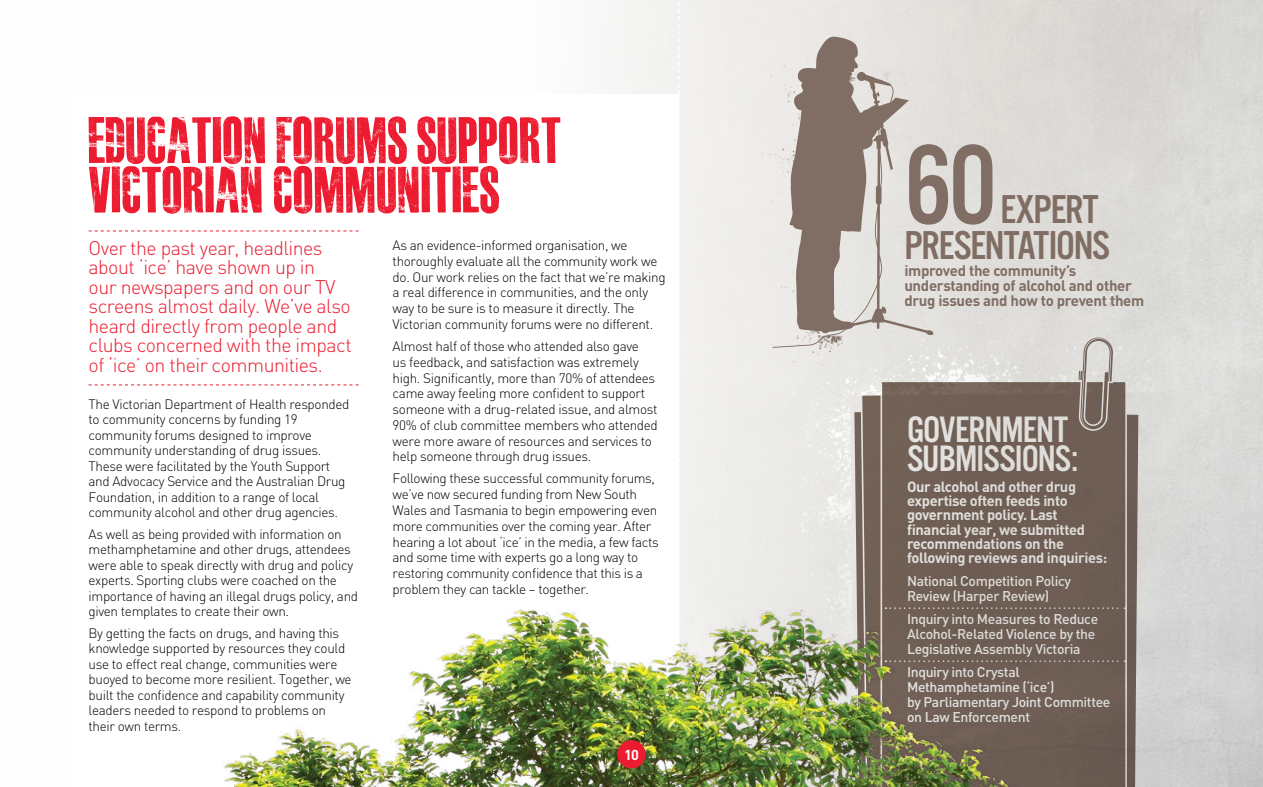
<style>
.page{position:relative;width:1263px;height:787px;background:#fff}
.page>*{position:absolute;margin:0;border:0;box-sizing:border-box;transform-origin:0 0}
.t1{font:117px "Alternate Got No 3 D";color:#806d63}
.t2{font:64.5px/49.5px "MASTERPLANCOMPLETE";letter-spacing:-.02em;color:#ed1b2f}
.t3{font:41.85px/36px "Alternate Got No 3 D";letter-spacing:-.03em;color:#806d63;text-align:right}
.t4{font:38.25px/29.4px "Alternate Got No 3 D";letter-spacing:-.025em;color:#fff}
.t5{font:300 19.5px/19.5px "DIN";letter-spacing:-.025em;color:#ed1b2f}
.t6{font:700 15px/15px "DIN";letter-spacing:-.02em;color:#806d63}
.t7{font:700 14.7px/14.2px "DIN";letter-spacing:-.025em;color:#fff}
.t8{font:700 14.25px "DIN";color:#fff}
.t9{font:500 13.95px/14.7px "DIN";letter-spacing:-.025em;color:#fff}
.t10{font:300 13.5px/15.8px "DIN";letter-spacing:-.025em;color:#000}
</style>
<div class="page">
<img style="left:747px;top:250px;width:516px;height:537px">
<svg style="left:678px;top:0;width:2px;height:477px"></svg>
<svg style="left:89px;top:230px;width:270px;height:1px"></svg>
<svg style="left:89px;top:384px;width:270px;height:1px"></svg>
<div style="left:789px;top:36px;width:120px;height:36px;background:#e7e5e1"></div>
<svg style="left:858px;top:72px;width:76px;height:276px;fill:#e4e2df"></svg>
<img style="left:740px;top:43px;width:121px;height:265px">
<img style="left:756px;top:156px;width:102px;height:224px">
<svg style="left:880px;top:380px;width:247px;height:97px;fill:#705f55"></svg>
<svg style="left:1075px;top:334px;width:41px;height:134px"></svg>
<img style="left:223px;top:477px;width:1000px;height:310px">
<div style="left:617px;top:740px;width:29px;height:28px;background:#ed1b2f;border-radius:50%"></div>
<h2 class="t2" style="left:89px;top:114px;width:476px">EDUCATION FORUMS SUPPORT<br>VICTORIAN COMMUNITIES</h2>
<h3 class="t5" style="left:89px;top:238px;width:265px">Over the past year, headlines about ‘ice’ have shown up in<br>our newspapers and on our TV screens almost daily. We’ve also heard directly from people and clubs concerned with the impact of ‘ice’ on their communities.</h3>
<p class="t10" style="left:89px;top:396px;width:262px">The Victorian Department of Health responded to community concerns by funding 19 community forums designed to improve community understanding of drug issues.<br>These were facilitated by the Youth Support and Advocacy Service and the Australian Drug Foundation, in addition to a range of local community alcohol and other drug agencies.</p>
<p class="t10" style="left:89px;top:526px;width:271px">As well as being provided with information on methamphetamine and other drugs, attendees were able to speak directly with drug and policy experts. Sporting clubs were coached on the importance of having an illegal drugs policy, and given templates to create their own.</p>
<p class="t10" style="left:89px;top:625px;width:265px">By getting the facts on drugs, and having this knowledge supported by resources they could use to effect real change, communities were buoyed to become more resilient. Together, we built the confidence and capability community leaders needed to respond to problems on their own terms.</p>
<p class="t10" style="left:393px;top:237px;width:275px">As an evidence-informed organisation, we thoroughly evaluate all the community work we do. Our work relies on the fact that we’re making a real difference in communities, and the only way to be sure is to measure it directly. The Victorian community forums were no different.</p>
<p class="t10" style="left:393px;top:338px;width:267px">Almost half of those who attended also gave<br>us feedback, and satisfaction was extremely high. Significantly, more than 70% of attendees came away feeling more confident to support someone with a drug-related issue, and almost 90% of club committee members who attended were more aware of resources and services to help someone through drug issues.</p>
<p class="t10" style="left:393px;top:470px;width:268px">Following these successful community forums, we’ve now secured funding from New South Wales and Tasmania to begin empowering even more communities over the coming year. After hearing a lot about ‘ice’ in the media, a few facts and some time with experts go a long way to restoring community confidence that this is a problem they can tackle – together.</p>
<p class="t8" style="left:624px;top:745px;width:16px">10</p>
<h1 class="t1" style="left:904px;top:123px;width:94px">60</h1>
<h3 class="t3" style="left:904px;top:193px;width:207px">EXPERT<br>PRESENTATIONS</h3>
<p class="t6" style="left:904px;top:263px;width:241px">improved the community’s understanding of alcohol and other drug issues and how to prevent them</p>
<h3 class="t4" style="left:907px;top:415px;width:172px">GOVERNMENT<br>SUBMISSIONS:</h3>
<p class="t7" style="left:907px;top:479px;width:202px">Our alcohol and other drug expertise often feeds into government policy. Last financial year, we submitted recommendations on the following reviews and inquiries:</p>
<p class="t9" style="left:907px;top:573px;width:166px">National Competition Policy<br>Review (Harper Review)</p>
<p class="t9" style="left:907px;top:611px;width:193px">Inquiry into Measures to Reduce<br>Alcohol-Related Violence by the<br>Legislative Assembly Victoria</p>
<p class="t9" style="left:907px;top:664px;width:205px">Inquiry into Crystal<br>Methamphetamine (‘ice’)<br>by Parliamentary Joint Committee on Law Enforcement</p>
</div>
